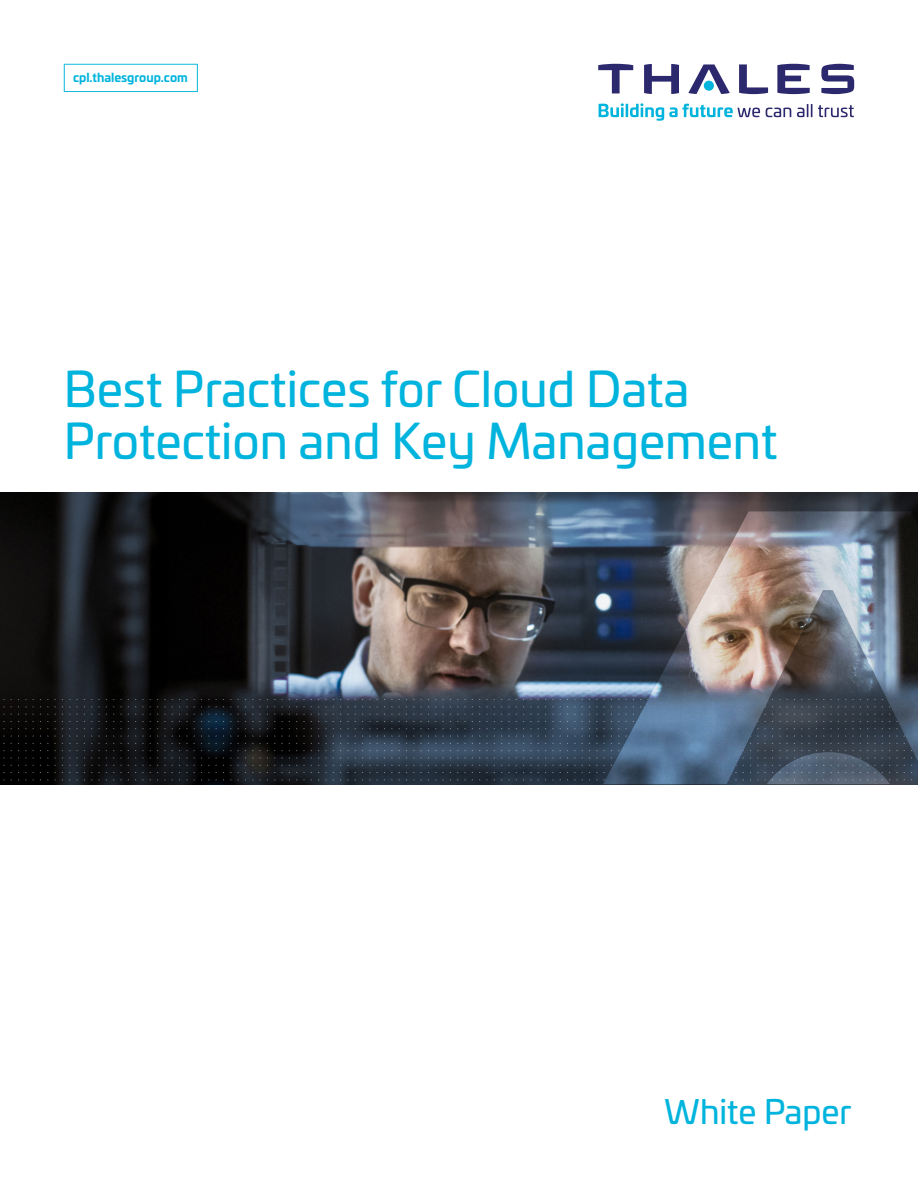
<style>
.page{position:relative;width:918px;height:1188px;background:#fff}
.page>*{position:absolute;margin:0;border:0;box-sizing:border-box;transform-origin:0 0}
.t1{font:48px/52.5px "Univia Pro";color:#00b4dd}
.t2{font:33px "Univia Pro";color:#00b4dd}
.t3{font:700 12px "Univia Pro";color:#00b4dd}
</style>
<div class="page">
<img style="left:0;top:492px;width:918px;height:292px">
<svg style="left:64px;top:64px;width:134px;height:28px"></svg>
<svg style="left:821px;top:64px;width:33px;height:30px"></svg>
<svg style="left:777px;top:64px;width:33px;height:30px"></svg>
<svg style="left:739px;top:64px;width:29px;height:30px"></svg>
<svg style="left:688px;top:64px;width:42px;height:30px"></svg>
<div style="left:704px;top:81px;width:10px;height:10px;background:#00b4dd;border-radius:50%"></div>
<svg style="left:644px;top:64px;width:35px;height:30px"></svg>
<svg style="left:598px;top:64px;width:35px;height:29px"></svg>
<svg style="left:599px;top:103px;width:40px;height:14px"></svg>
<svg style="left:640px;top:103px;width:38px;height:18px"></svg>
<svg style="left:682px;top:104px;width:34px;height:13px"></svg>
<svg style="left:718px;top:107px;width:33px;height:10px"></svg>
<svg style="left:752px;top:108px;width:8px;height:9px"></svg>
<svg style="left:766px;top:108px;width:25px;height:9px"></svg>
<svg style="left:797px;top:104px;width:15px;height:13px"></svg>
<svg style="left:818px;top:105px;width:36px;height:12px"></svg>
<img style="left:603px;top:511px;width:315px;height:273px">
<svg style="left:765px;top:750px;width:125px;height:34px"></svg>
<p class="t3" style="left:73px;top:68px;width:116px">cpl.thalesgroup.com</p>
<p class="t1" style="left:64px;top:360px;width:715px">Best Practices for Cloud Data<br>Protection and Key Management</p>
<p class="t2" style="left:664px;top:1087px;width:189px">White Paper</p>
</div>
